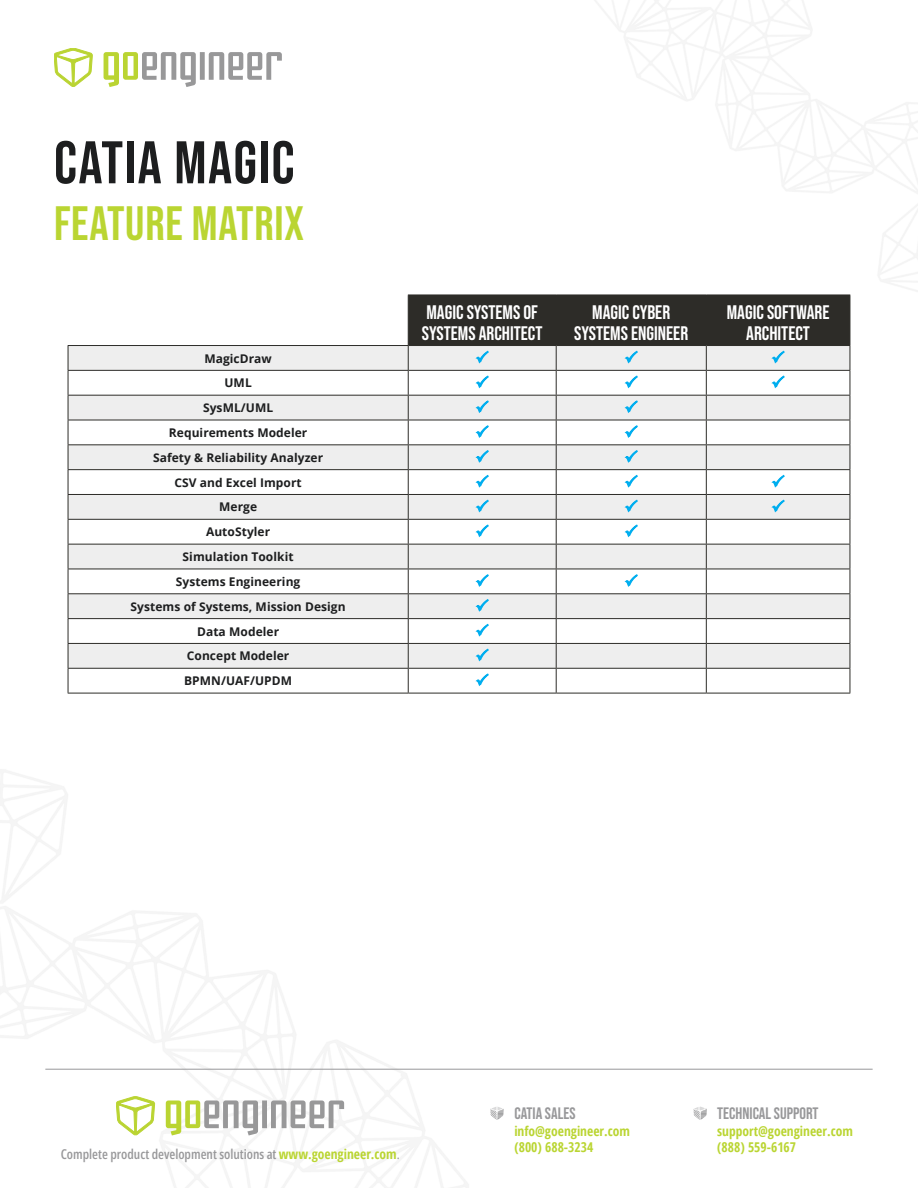
<style>
.page{position:relative;width:918px;height:1188px;background:#fff}
.page>*{position:absolute;margin:0;border:0;box-sizing:border-box;transform-origin:0 0}
.t1{font:60px "Bebas Neue";letter-spacing:.025em;color:#1d1e1f}
.t2{font:48px "Bebas Neue";letter-spacing:.015em;color:#bad532}
.t3{font:19.5px/21px "Bebas Neue";color:#fff;text-align:center}
.t4{font:16.5px "Bebas Neue";color:#98989a}
.t5{font:700 condensed 13.5px/16.2px "Open Sans";color:#bad532}
.t6{font:600 13.5px "Open Sans Condensed";color:#98989a}
.t7{font:700 12px/24.9px "Open Sans";letter-spacing:.005em;color:#1d1e1f;text-align:center}
.s1{font-family:"Open Sans";font-weight:700;font-stretch:condensed;color:#bad532}
.s2{font-weight:400}
</style>
<div class="page">
<img style="left:67px;top:0;width:851px;height:538px">
<svg style="left:54px;top:48px;width:38px;height:39px"></svg>
<div style="left:200px;top:52px;width:5px;height:28px;background:#989899"></div>
<svg style="left:104px;top:52px;width:92px;height:35px"></svg>
<svg style="left:209px;top:52px;width:73px;height:28px"></svg>
<img style="left:0;top:655px;width:873px;height:533px">
<svg style="left:116px;top:1097px;width:39px;height:38px"></svg>
<div style="left:262px;top:1101px;width:5px;height:27px;background:#989899"></div>
<svg style="left:166px;top:1100px;width:92px;height:35px"></svg>
<svg style="left:271px;top:1100px;width:73px;height:28px"></svg>
<hr style="left:45px;top:1069px;width:828px;height:1px;background:#98989a">
<svg style="left:693px;top:1107px;width:14px;height:13px"></svg>
<svg style="left:490px;top:1107px;width:14px;height:13px"></svg>
<div style="left:69px;top:346px;width:339px;height:24px;background:#eee"></div>
<svg style="left:69px;top:371px;width:339px;height:322px"></svg>
<hr style="left:68px;top:494px;width:340px;height:1px;background:#2d2c28">
<hr style="left:68px;top:345px;width:340px;height:1px;background:#2d2c28">
<hr style="left:68px;top:370px;width:340px;height:1px;background:#2d2c28">
<hr style="left:68px;top:618px;width:340px;height:1px;background:#2d2c28">
<hr style="left:68px;top:395px;width:340px;height:1px;background:#2d2c28">
<hr style="left:68px;top:544px;width:340px;height:1px;background:#2d2c28">
<hr style="left:68px;top:643px;width:340px;height:1px;background:#2d2c28">
<hr style="left:68px;top:420px;width:340px;height:1px;background:#2d2c28">
<hr style="left:68px;top:569px;width:340px;height:1px;background:#2d2c28">
<hr style="left:68px;top:668px;width:340px;height:1px;background:#2d2c28">
<hr style="left:68px;top:444px;width:340px;height:1px;background:#2d2c28">
<hr style="left:68px;top:593px;width:340px;height:1px;background:#2d2c28">
<hr style="left:68px;top:693px;width:340px;height:1px;background:#2d2c28">
<hr style="left:68px;top:469px;width:340px;height:1px;background:#2d2c28">
<hr style="left:68px;top:519px;width:340px;height:1px;background:#2d2c28">
<svg style="left:68px;top:346px;width:1px;height:347px"></svg>
<hr style="left:408px;top:693px;width:148px;height:1px;background:#2d2c28">
<hr style="left:556px;top:693px;width:150px;height:1px;background:#2d2c28">
<hr style="left:706px;top:693px;width:144px;height:1px;background:#2d2c28">
<svg style="left:408px;top:295px;width:443px;height:398px"></svg>
<h1 class="t1" style="left:54px;top:129px;width:242px">CATIA MAGIC</h1>
<h2 class="t2" style="left:54px;top:196px;width:251px">FEATURE MATRIX</h2>
<p class="t7" style="left:131px;top:345px;width:217px">MagicDraw<br>UML<br>SysML/UML<br>Requirements Modeler<br>Safety &amp; Reliability Analyzer<br>CSV and Excel Import<br>Merge<br>AutoStyler<br>Simulation Toolkit<br>Systems Engineering<br>Systems of Systems, Mission Design<br>Data Modeler<br>Concept Modeler<br>BPMN/UAF/UPDM</p>
<h3 class="t3" style="left:422px;top:301px;width:122px;text-align:left">MAGIC SYSTEMS OF<br>SYSTEMS ARCHITECT</h3>
<h3 class="t3" style="left:574px;top:301px;width:115px">MAGIC CYBER<br>SYSTEMS ENGINEER</h3>
<h3 class="t3" style="left:727px;top:301px;width:104px">MAGIC SOFTWARE<br>ARCHITECT</h3>
<p class="t6" style="left:61px;top:1145px;width:341px">Complete product development solutions at <span class="s1">www.goengineer.com</span><span class="s2">.</span></p>
<h3 class="t4" style="left:514px;top:1104px;width:63px">CATIA SALES</h3>
<h3 class="t4" style="left:717px;top:1104px;width:103px">TECHNICAL SUPPORT</h3>
<p class="t5" style="left:514px;top:1122px;width:117px">info@goengineer.com (800) 688-3234</p>
<p class="t5" style="left:717px;top:1122px;width:137px">support@goengineer.com (888) 559-6167</p>
</div>
